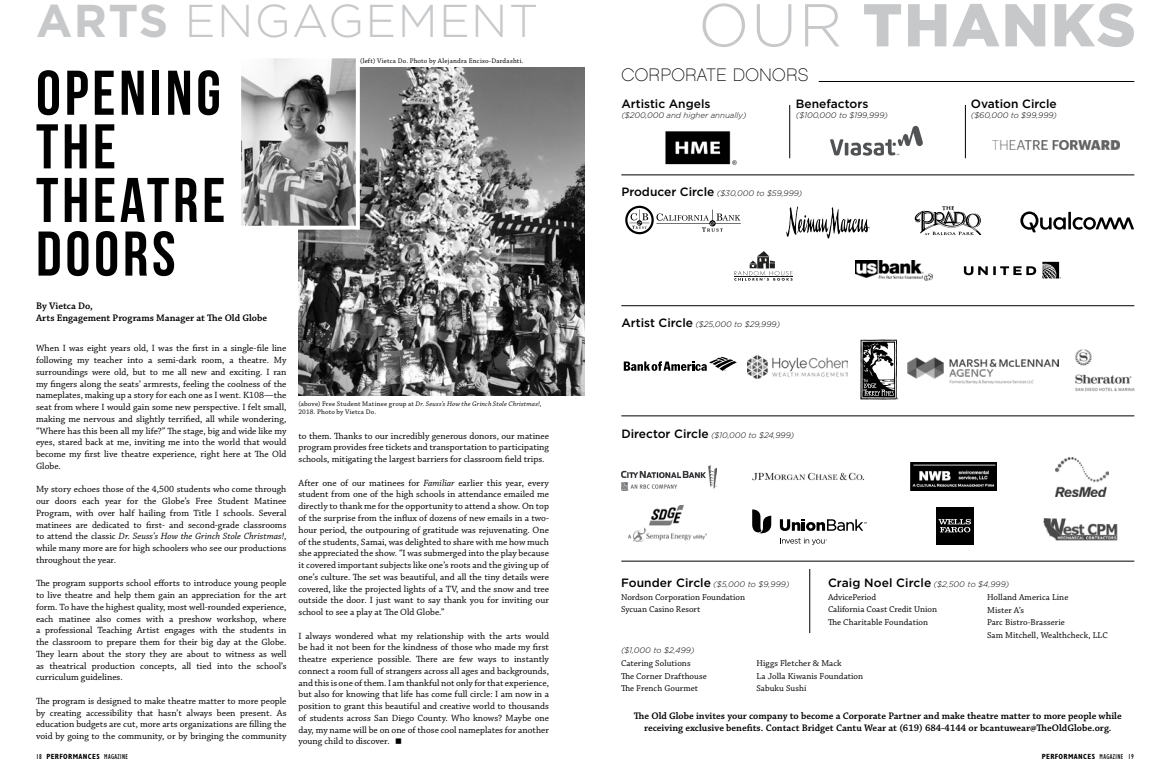
<style>
.page{position:relative;width:1170px;height:783px;background:#fff}
.page>*{position:absolute;margin:0;border:0;box-sizing:border-box;transform-origin:0 0}
.t1{font:700 63px/53.6px "Bebas Neue";letter-spacing:.06em;color:#000}
.t2{font:300 46px "Gotham";letter-spacing:.03em;color:#c7c8ca}
.t3{font:18px "Chalet Paris Nineteen Sixty";letter-spacing:.02em;color:#000}
.t4{font:500 12px "Gotham";color:#000}
.t5{font:600 10px/12px "Chaparral Pro";color:#000}
.t6{font:9.5px/11.8px "Chaparral Pro";color:#000;text-align:justify}
.t7{font:9px/12.8px "Chaparral Pro";letter-spacing:.005em;color:#000}
.t8{font:italic 300 8px "Gotham";color:#000}
.t9{font:700 condensed 7.5px "Gill Sans";letter-spacing:.05em;color:#000}
.t10{font:7px/8px "Chaparral Pro";letter-spacing:.025em;color:#000}
.s1{font-weight:700}
.s2{font-style:italic}
.s3{font-weight:500;font-style:normal;font-size:12px}
.s4{font-weight:400}
</style>
<div class="page">
<svg style="left:915px;top:206px;width:66px;height:29px"></svg>
<svg style="left:703px;top:3px;width:431px;height:44px"></svg>
<svg style="left:1020px;top:212px;width:114px;height:20px"></svg>
<img style="left:856px;top:261px;width:76px;height:19px">
<img style="left:1075px;top:349px;width:60px;height:43px">
<svg style="left:964px;top:266px;width:72px;height:9px"></svg>
<svg style="left:1042px;top:262px;width:19px;height:17px"></svg>
<div style="left:936px;top:507px;width:38px;height:37px;background:#000"></div>
<svg style="left:938px;top:519px;width:33px;height:13px"></svg>
<svg style="left:625px;top:206px;width:116px;height:28px"></svg>
<svg style="left:624px;top:357px;width:113px;height:14px"></svg>
<svg style="left:860px;top:340px;width:38px;height:60px"></svg>
<svg style="left:734px;top:251px;width:59px;height:30px"></svg>
<hr style="left:621px;top:175px;width:513px;height:1px;background:#000">
<hr style="left:621px;top:416px;width:513px;height:1px;background:#000">
<hr style="left:621px;top:561px;width:513px;height:1px;background:#000">
<hr style="left:819px;top:81px;width:315px;height:1px;background:#000">
<hr style="left:621px;top:305px;width:513px;height:1px;background:#000">
<img style="left:752px;top:472px;width:113px;height:9px">
<img style="left:993px;top:140px;width:127px;height:10px">
<img style="left:910px;top:463px;width:87px;height:27px">
<img style="left:629px;top:506px;width:77px;height:36px">
<svg style="left:786px;top:206px;width:84px;height:32px"></svg>
<img style="left:665px;top:131px;width:72px;height:34px">
<svg style="left:830px;top:126px;width:93px;height:30px"></svg>
<hr style="left:789px;top:105px;width:1px;height:53px;background:#000">
<hr style="left:965px;top:105px;width:1px;height:53px;background:#000">
<hr style="left:810px;top:569px;width:1px;height:64px;background:#000">
<img style="left:1056px;top:458px;width:52px;height:38px">
<img style="left:908px;top:357px;width:150px;height:27px">
<img style="left:621px;top:466px;width:96px;height:24px">
<svg style="left:780px;top:538px;width:47px;height:7px"></svg>
<svg style="left:752px;top:509px;width:19px;height:25px"></svg>
<svg style="left:780px;top:519px;width:87px;height:12px"></svg>
<img style="left:748px;top:355px;width:99px;height:23px">
<img style="left:1043px;top:519px;width:75px;height:21px">
<img style="left:298px;top:68px;width:287px;height:328px">
<img style="left:242px;top:59px;width:113px;height:166px">
<div style="left:237px;top:54px;width:123px;height:176px;border:4px solid #fff"></div>
<h2 class="t2" style="left:36px;top:-4px;width:504px"><span class="s1">ARTS</span> ENGAGEMENT</h2>
<h1 class="t1" style="left:36px;top:65px;width:191px">OPENING<br>THE<br>THEATRE<br>DOORS</h1>
<p class="t5" style="left:36px;top:300px;width:233px">By Vietca Do,<br>Arts Engagement Programs Manager at The Old Globe</p>
<p class="t6" style="left:36px;top:343px;width:252px">When I was eight years old, I was the first in a single-file line following my teacher into a semi-dark room, a theatre. My surroundings were old, but to me all new and exciting. I ran my fingers along the seats’ armrests, feeling the coolness of the nameplates, making up a story for each one as I went. K108—the seat from where I would gain some new perspective. I felt small, making me nervous and slightly terrified, all while wondering, “Where has this been all my life?” The stage, big and wide like my eyes, stared back at me, inviting me into the world that would become my first live theatre experience, right here at The Old Globe.</p>
<p class="t6" style="left:36px;top:484px;width:252px">My story echoes those of the 4,500 students who come through our doors each year for the Globe’s Free Student Matinee Program, with over half hailing from Title I schools. Several matinees are dedicated to first- and second-grade classrooms to attend the classic <span class="s2">Dr. Seuss’s How the Grinch Stole Christmas!</span>, while many more are for high schoolers who see our productions throughout the year.</p>
<p class="t6" style="left:36px;top:578px;width:252px">The program supports school efforts to introduce young people to live theatre and help them gain an appreciation for the art form. To have the highest quality, most well-rounded experience, each matinee also comes with a preshow workshop, where a professional Teaching Artist engages with the students in the classroom to prepare them for their big day at the Globe.<br>They learn about the story they are about to witness as well as theatrical production concepts, all tied into the school’s curriculum guidelines.</p>
<p class="t6" style="left:36px;top:695px;width:252px">The program is designed to make theatre matter to more people by creating accessibility that hasn’t always been present. As education budgets are cut, more arts organizations are filling the void by going to the community, or by bringing the community</p>
<p class="t10" style="left:360px;top:57px;width:165px">(left) Vietca Do. Photo by Alejandra Enciso-Dardashti.</p>
<p class="t10" style="left:298px;top:400px;width:245px">(above) Free Student Matinee group at <span class="s2">Dr. Seuss’s How the Grinch Stole Christmas!</span>,<br>2018. Photo by Vietca Do.</p>
<p class="t6" style="left:299px;top:430px;width:252px">to them. Thanks to our incredibly generous donors, our matinee program provides free tickets and transportation to participating schools, mitigating the largest barriers for classroom field trips.</p>
<p class="t6" style="left:299px;top:477px;width:252px">After one of our matinees for <span class="s2">Familiar</span> earlier this year, every student from one of the high schools in attendance emailed me directly to thank me for the opportunity to attend a show. On top of the surprise from the influx of dozens of new emails in a two&shy;hour period, the outpouring of gratitude was rejuvenating. One of the students, Samai, was delighted to share with me how much she appreciated the show. “I was submerged into the play because it covered important subjects like one’s roots and the giving up of one’s culture. The set was beautiful, and all the tiny details were covered, like the projected lights of a TV, and the snow and tree outside the door. I just want to say thank you for inviting our school to see a play at The Old Globe.”</p>
<p class="t6" style="left:299px;top:630px;width:252px">I always wondered what my relationship with the arts would be had it not been for the kindness of those who made my first theatre experience possible. There are few ways to instantly connect a room full of strangers across all ages and backgrounds, and this is one of them. I am thankful not only for that experience, but also for knowing that life has come full circle: I am now in a position to grant this beautiful and creative world to thousands of students across San Diego County. Who knows? Maybe one day, my name will be on one of those cool nameplates for another young child to discover.</p>
<h3 class="t3" style="left:621px;top:65px;width:189px">CORPORATE DONORS</h3>
<p class="t4" style="left:621px;top:97px;width:91px">Artistic Angels</p>
<p class="t8" style="left:621px;top:111px;width:127px">($200,000 and higher annually)</p>
<p class="t4" style="left:796px;top:97px;width:74px">Benefactors</p>
<p class="t8" style="left:796px;top:111px;width:94px">($100,000 to $199,999)</p>
<p class="t8" style="left:621px;top:189px;width:183px"><span class="s3">Producer Circle</span> ($30,000 to $59,999)</p>
<p class="t8" style="left:621px;top:320px;width:160px"><span class="s3">Artist Circle</span> ($25,000 to $29,999)</p>
<p class="t8" style="left:621px;top:431px;width:174px"><span class="s3">Director Circle</span> ($10,000 to $24,999)</p>
<p class="t4" style="left:971px;top:97px;width:87px">Ovation Circle</p>
<p class="t8" style="left:971px;top:111px;width:88px">($60,000 to $99,999)</p>
<p class="t8" style="left:621px;top:580px;width:170px"><span class="s3">Founder Circle</span> ($5,000 to $9,999)</p>
<p class="t7" style="left:621px;top:591px;width:126px">Nordson Corporation Foundation<br>Sycuan Casino Resort</p>
<p class="t8" style="left:828px;top:580px;width:183px"><span class="s3">Craig Noel Circle</span> ($2,500 to $4,999)</p>
<p class="t7" style="left:828px;top:591px;width:111px">AdvicePeriod<br>California Coast Credit Union<br>The Charitable Foundation</p>
<p class="t7" style="left:987px;top:591px;width:122px">Holland America Line<br>Mister A’s<br>Parc Bistro-Brasserie<br>Sam Mitchell, Wealthcheck, LLC</p>
<p class="t8" style="left:621px;top:646px;width:75px">($1,000 to $2,499)</p>
<p class="t7" style="left:621px;top:657px;width:87px">Catering Solutions<br>The Corner Drafthouse<br>The French Gourmet</p>
<p class="t7" style="left:756px;top:657px;width:108px">Higgs Fletcher &amp; Mack<br>La Jolla Kiwanis Foundation<br>Sabuku Sushi</p>
<p class="t5" style="left:634px;top:710px;width:489px;text-align:center">The Old Globe invites your company to become a Corporate Partner and make theatre matter to more people while receiving exclusive benefits. Contact Bridget Cantu Wear at (619) 684-4144 or bcantuwear@TheOldGlobe.org.</p>
<p class="t9" style="left:36px;top:752px;width:94px"><span class="s4">18</span> PERFORMANCES <span class="s4">MAGAZINE</span></p>
<p class="t9" style="left:1042px;top:752px;width:94px">PERFORMANCES <span class="s4">MAGAZINE 19</span></p>
</div>
